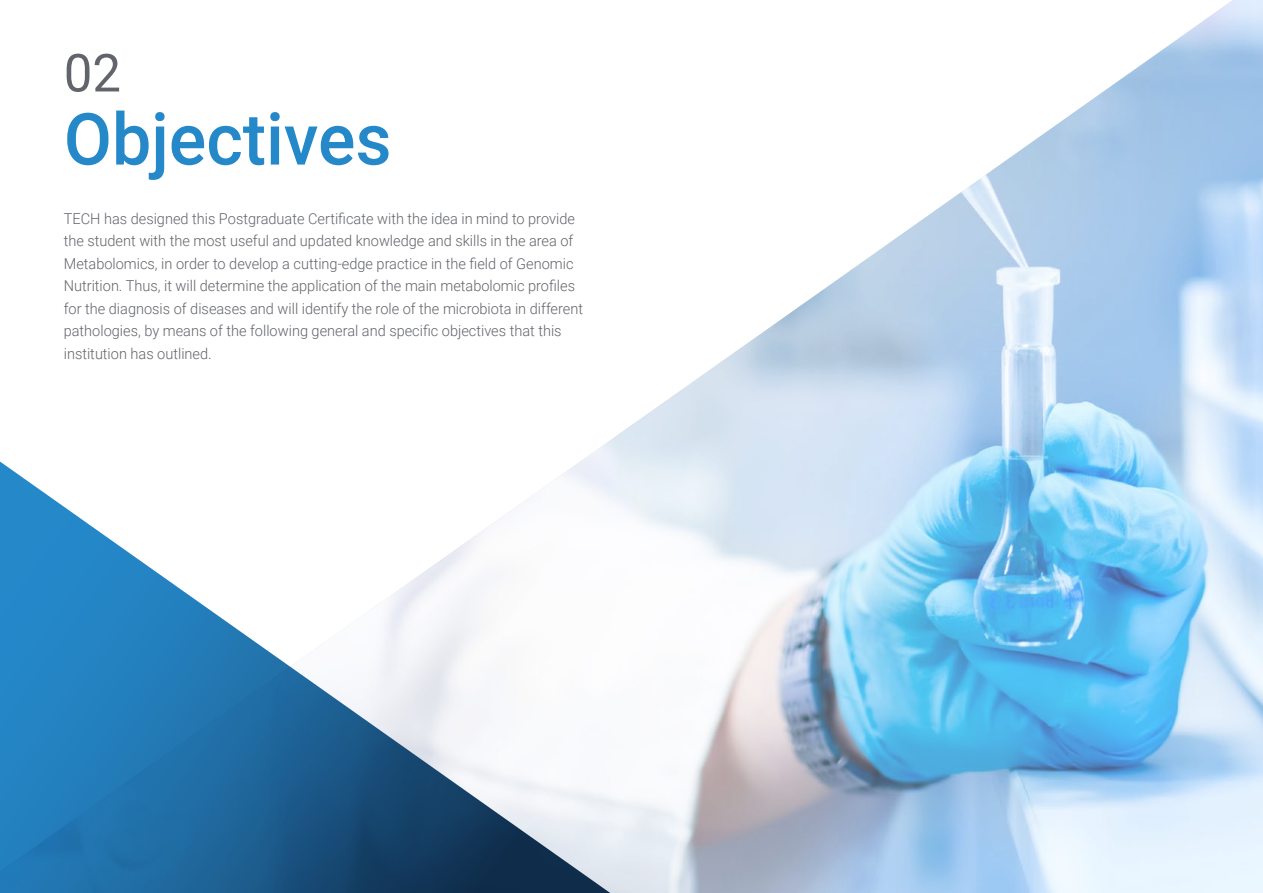
<style>
.page{position:relative;width:1263px;height:893px;background:#fff}
.page>*{position:absolute;margin:0;border:0;box-sizing:border-box;transform-origin:0 0}
.t1{font:500 72px "Roboto";color:#2488c9}
.t2{font:52.5px "Roboto";color:#61646a}
.t3{font:300 15px/22.5px "Roboto";color:#61646a}
</style>
<div class="page">
<img style="left:602px;top:0;width:661px;height:893px">
<svg style="left:0;top:446px;width:640px;height:447px"></svg>
<h2 class="t2" style="left:64px;top:36px;width:59px">02</h2>
<h1 class="t1" style="left:64px;top:89px;width:329px">Objectives</h1>
<p class="t3" style="left:64px;top:207px;width:521px">TECH has designed this Postgraduate Certificate with the idea in mind to provide the student with the most useful and updated knowledge and skills in the area of Metabolomics, in order to develop a cutting-edge practice in the field of Genomic Nutrition. Thus, it will determine the application of the main metabolomic profiles for the diagnosis of diseases and will identify the role of the microbiota in different pathologies, by means of the following general and specific objectives that this institution has outlined.</p>
</div>
